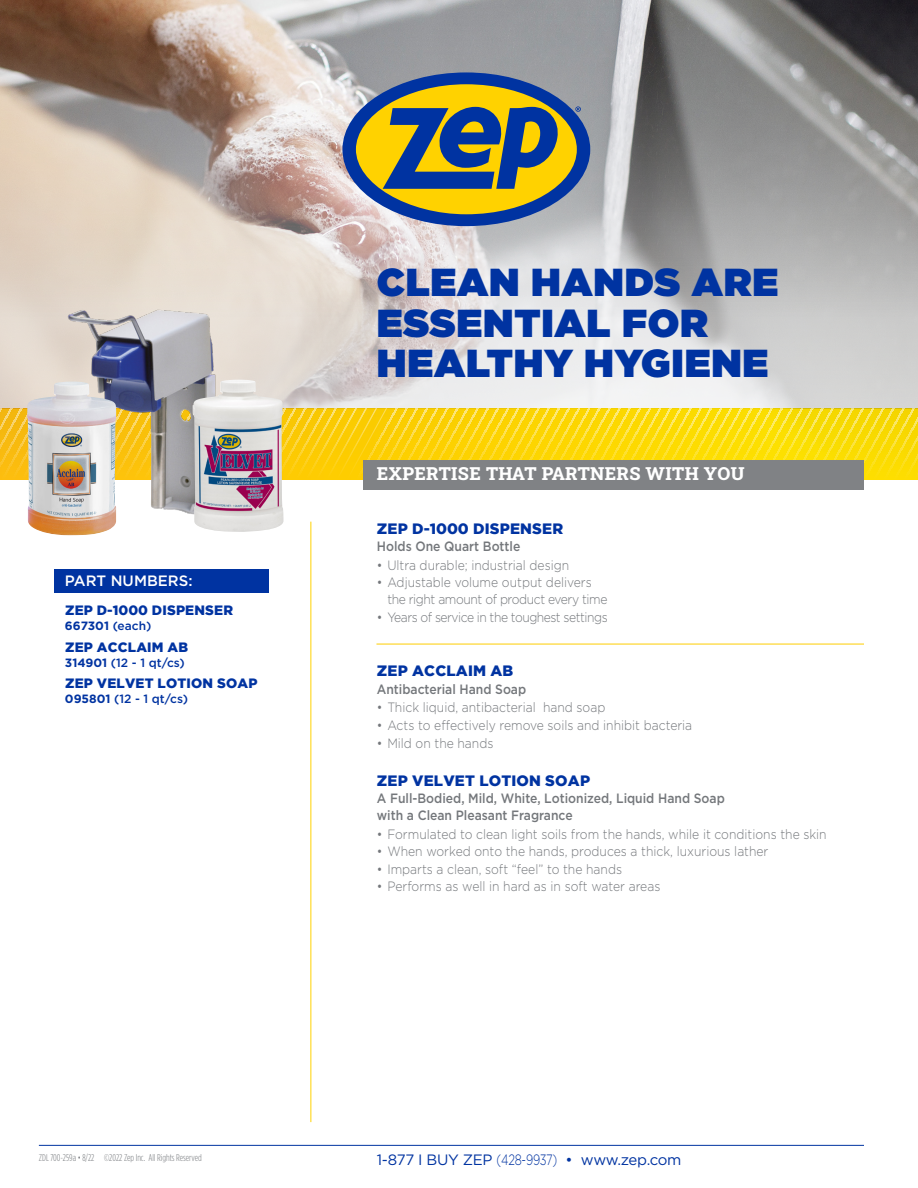
<style>
.page{position:relative;width:918px;height:1188px;background:#fff}
.page>*{position:absolute;margin:0;border:0;box-sizing:border-box;transform-origin:0 0}
.t1{font:900 39px/40.5px "Gotham";letter-spacing:.02em;color:#0033a1}
.t2{font:800 18px "Roboto Slab";letter-spacing:.02em;color:#fff}
.t3{font:900 15px "Gotham";letter-spacing:.01em;color:#0033a1}
.t4{font:15px "Gotham";letter-spacing:-.02em;color:#0033a1}
.t5{font:500 15px "Gotham";color:#fff}
.t6{font:300 13.5px "Gotham";color:#74777b;scale:.9 1}
.t7{font:500 13.5px/16.5px "Gotham";color:#74777b;scale:.9 1}
.t8{font:300 13.5px/16.5px "Gotham";letter-spacing:-.03em;color:#74777b;scale:.9 1}
.t9{font:900 13.5px "Gotham";letter-spacing:.015em;color:#0033a1}
.t10{font:300 13.5px "Gotham";letter-spacing:-.04em;color:#74777b;scale:.9 1}
.t11{font:500 12px "Gotham";color:#0033a1}
.t12{font:700 12px "Gotham";letter-spacing:-.005em;color:#0033a1}
.t13{font:300 9.75px "Gotham Condensed";color:#74777b}
.s1{font-weight:500}
.s2{font-weight:700}
.s3{font-weight:300}
</style>
<div class="page">
<img style="left:0;top:0;width:918px;height:408px">
<svg style="left:0;top:408px;width:918px;height:71px;background:#fad614"></svg>
<hr style="left:310px;top:522px;width:1px;height:600px;background:#ffd200">
<hr style="left:376px;top:644px;width:488px;height:1px;background:#fecd00">
<div style="left:364px;top:460px;width:500px;height:30px;background:#808285"></div>
<hr style="left:39px;top:1145px;width:825px;height:1px;background:#0033a1">
<svg style="left:575px;top:106px;width:6px;height:6px"></svg>
<div style="left:342px;top:72px;width:248px;height:154px;background:#0033a1;border-radius:50%"></div>
<div style="left:356px;top:84px;width:221px;height:130px;background:#ffd200;border-radius:50%"></div>
<svg style="left:383px;top:107px;width:177px;height:82px"></svg>
<img style="left:67px;top:303px;width:159px;height:212px">
<img style="left:27px;top:382px;width:92px;height:153px">
<img style="left:193px;top:380px;width:91px;height:152px">
<div style="left:54px;top:569px;width:214px;height:23px;background:#0033a1"></div>
<h1 class="t1" style="left:377px;top:262px;width:403px">CLEAN HANDS ARE<br>ESSENTIAL FOR<br>HEALTHY HYGIENE</h1>
<p class="t5" style="left:65px;top:572px;width:129px">PART NUMBERS:</p>
<p class="t9" style="left:65px;top:602px;width:170px">ZEP D-1000 DISPENSER</p>
<p class="t12" style="left:65px;top:619px;width:88px">667301 <span class="s1">(each)</span></p>
<p class="t9" style="left:65px;top:639px;width:125px">ZEP ACCLAIM AB</p>
<p class="t11" style="left:65px;top:656px;width:121px"><span class="s2">314901</span> (12 - 1 qt/cs)</p>
<p class="t9" style="left:65px;top:676px;width:194px">ZEP VELVET LOTION SOAP</p>
<p class="t11" style="left:65px;top:692px;width:125px"><span class="s2">095801</span> (12 - 1 qt/cs)</p>
<h2 class="t2" style="left:377px;top:462px;width:369px">EXPERTISE THAT PARTNERS WITH YOU</h2>
<p class="t3" style="left:377px;top:520px;width:188px">ZEP D-1000 DISPENSER</p>
<p class="t7" style="left:377px;top:538px;width:161px">Holds One Quart Bottle</p>
<p class="t6" style="left:377px;top:558px;width:215px">• Ultra durable; industrial design</p>
<p class="t8" style="left:387px;top:574px;width:246px;text-indent:-10px">• Adjustable volume output delivers the right amount of product every time</p>
<p class="t10" style="left:377px;top:609px;width:258px">• Years of service in the toughest settings</p>
<p class="t3" style="left:377px;top:662px;width:138px">ZEP ACCLAIM AB</p>
<p class="t7" style="left:377px;top:680px;width:167px">Antibacterial Hand Soap</p>
<p class="t6" style="left:377px;top:700px;width:255px">• Thick liquid, antibacterial hand soap</p>
<p class="t6" style="left:377px;top:718px;width:352px">• Acts to effectively remove soils and inhibit bacteria</p>
<p class="t6" style="left:377px;top:735px;width:131px">• Mild on the hands</p>
<p class="t3" style="left:377px;top:772px;width:215px">ZEP VELVET LOTION SOAP</p>
<p class="t7" style="left:377px;top:790px;width:388px">A Full-Bodied, Mild, White, Lotionized, Liquid Hand Soap with a Clean Pleasant Fragrance</p>
<p class="t6" style="left:377px;top:826px;width:501px">• Formulated to clean light soils from the hands, while it conditions the skin</p>
<p class="t6" style="left:377px;top:844px;width:437px">• When worked onto the hands, produces a thick, luxurious lather</p>
<p class="t6" style="left:377px;top:862px;width:274px">• Imparts a clean, soft “feel” to the hands</p>
<p class="t6" style="left:377px;top:879px;width:317px">• Performs as well in hard as in soft water areas</p>
<p class="t13" style="left:39px;top:1153px;width:164px">ZDL 700-259a • 8/22 ©2022 Zep Inc. All Rights Reserved</p>
<p class="t4" style="left:377px;top:1151px;width:306px">1-877 I BUY ZEP <span class="s3">(428-9937)</span> • www.zep.com</p>
</div>
